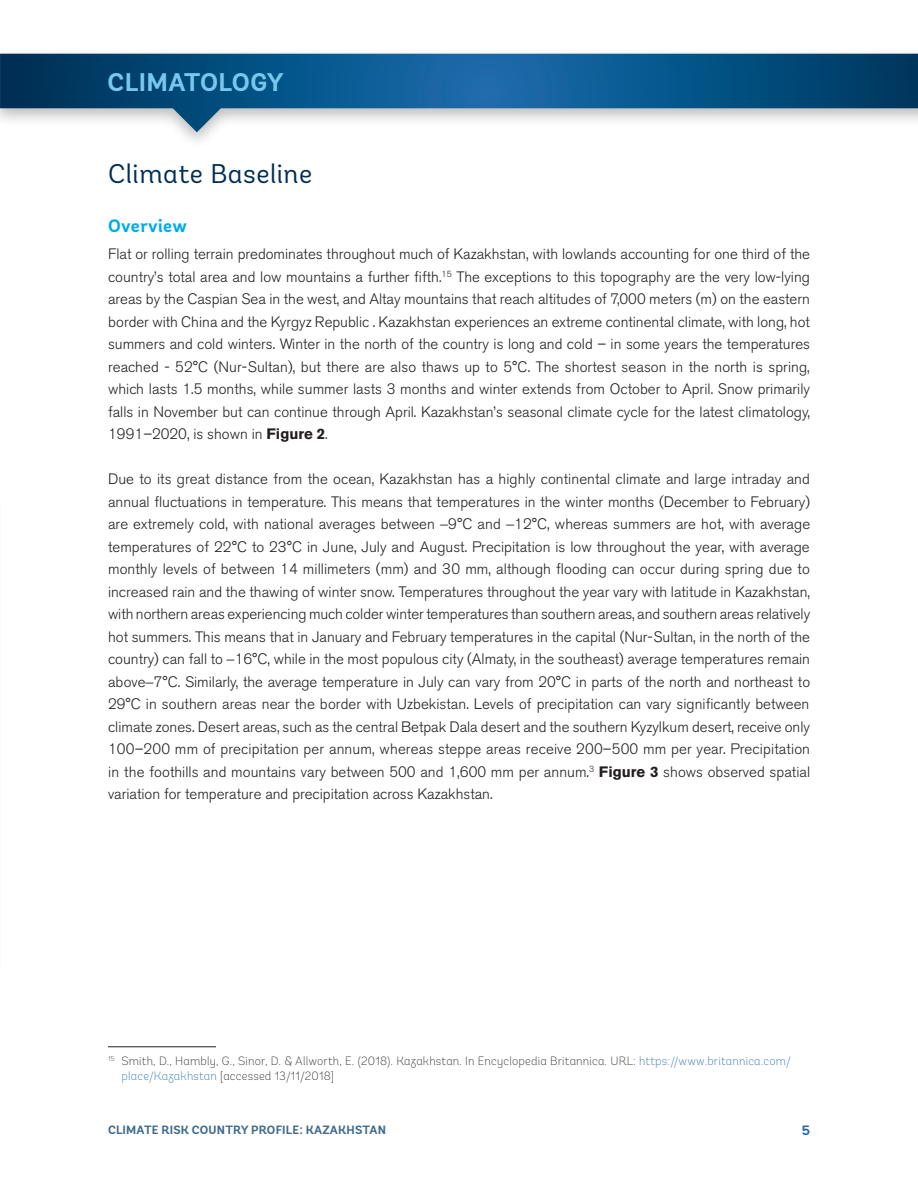
<style>
.page{position:relative;width:918px;height:1188px;background:#fff}
.page>*{position:absolute;margin:0;border:0;box-sizing:border-box;transform-origin:0 0}
.t1{font:27px "Andes";letter-spacing:.02em;color:#002e54}
.t2{font:700 25.5px "Andes";letter-spacing:.015em;color:#78c7ef}
.t3{font:700 18px "Andes";letter-spacing:.02em;color:#00abe5}
.t4{font:300 15px/22.5px "Akzidenz Grotesk BE";color:#231f20;text-align:justify}
.t5{font:700 13.5px "Andes";color:#236bad}
.t6{font:200 12px/15px "Andes";letter-spacing:.015em;color:#231f20}
.t7{font:700 12px "Andes";letter-spacing:.015em;color:#3f6a8d}
.s1{font-weight:700}
.s2{color:#236bad}
</style>
<div class="page">
<svg style="left:0;top:54px;width:918px;height:78px"></svg>
<hr style="left:108px;top:1046px;width:108px;height:1px;background:#231f20">
<h2 class="t2" style="left:108px;top:66px;width:178px">CLIMATOLOGY</h2>
<h1 class="t1" style="left:108px;top:157px;width:206px">Climate Baseline</h1>
<p class="t3" style="left:108px;top:215px;width:81px">Overview</p>
<p class="t4" style="left:108px;top:243px;width:704px">Flat or rolling terrain predominates throughout much of Kazakhstan, with lowlands accounting for one third of the country’s total area and low mountains a further fifth.<sup>15</sup> The exceptions to this topography are the very low-lying areas by the Caspian Sea in the west, and Altay mountains that reach altitudes of 7,000 meters (m) on the eastern border with China and the Kyrgyz Republic . Kazakhstan experiences an extreme continental climate, with long, hot summers and cold winters. Winter in the north of the country is long and cold – in some years the temperatures reached - 52°C (Nur-Sultan), but there are also thaws up to 5°C. The shortest season in the north is spring, which lasts 1.5 months, while summer lasts 3 months and winter extends from October to April. Snow primarily falls in November but can continue through April. Kazakhstan’s seasonal climate cycle for the latest climatology, 1991–2020, is shown in <span class="s1">Figure 2</span>.</p>
<p class="t4" style="left:108px;top:468px;width:704px">Due to its great distance from the ocean, Kazakhstan has a highly continental climate and large intraday and annual fluctuations in temperature. This means that temperatures in the winter months (December to February) are extremely cold, with national averages between −9°C and −12°C, whereas summers are hot, with average temperatures of 22°C to 23°C in June, July and August. Precipitation is low throughout the year, with average monthly levels of between 14 millimeters (mm) and 30 mm, although flooding can occur during spring due to increased rain and the thawing of winter snow. Temperatures throughout the year vary with latitude in Kazakhstan, with northern areas experiencing much colder winter temperatures than southern areas, and southern areas relatively hot summers. This means that in January and February temperatures in the capital (Nur-Sultan, in the north of the country) can fall to −16°C, while in the most populous city (Almaty, in the southeast) average temperatures remain above−7°C. Similarly, the average temperature in July can vary from 20°C in parts of the north and northeast to 29°C in southern areas near the border with Uzbekistan. Levels of precipitation can vary significantly between climate zones. Desert areas, such as the central Betpak Dala desert and the southern Kyzylkum desert, receive only 100–200 mm of precipitation per annum, whereas steppe areas receive 200–500 mm per year. Precipitation in the foothills and mountains vary between 500 and 1,600 mm per annum.<sup>3</sup> <span class="s1">Figure 3</span> shows observed spatial variation for temperature and precipitation across Kazakhstan.</p>
<p class="t6" style="left:122px;top:1054px;width:671px;text-indent:-14px"><sup>15</sup> Smith, D., Hambly, G., Sinor, D. &amp; Allworth, E. (2018). Kazakhstan. In Encyclopedia Britannica. URL: <span class="s2">https://www.britannica.com/ place/Kazakhstan</span> [accessed 13/11/2018]</p>
<p class="t7" style="left:108px;top:1122px;width:280px">CLIMATE RISK COUNTRY PROFILE: KAZAKHSTAN</p>
<p class="t5" style="left:802px;top:1122px;width:10px">5</p>
</div>
